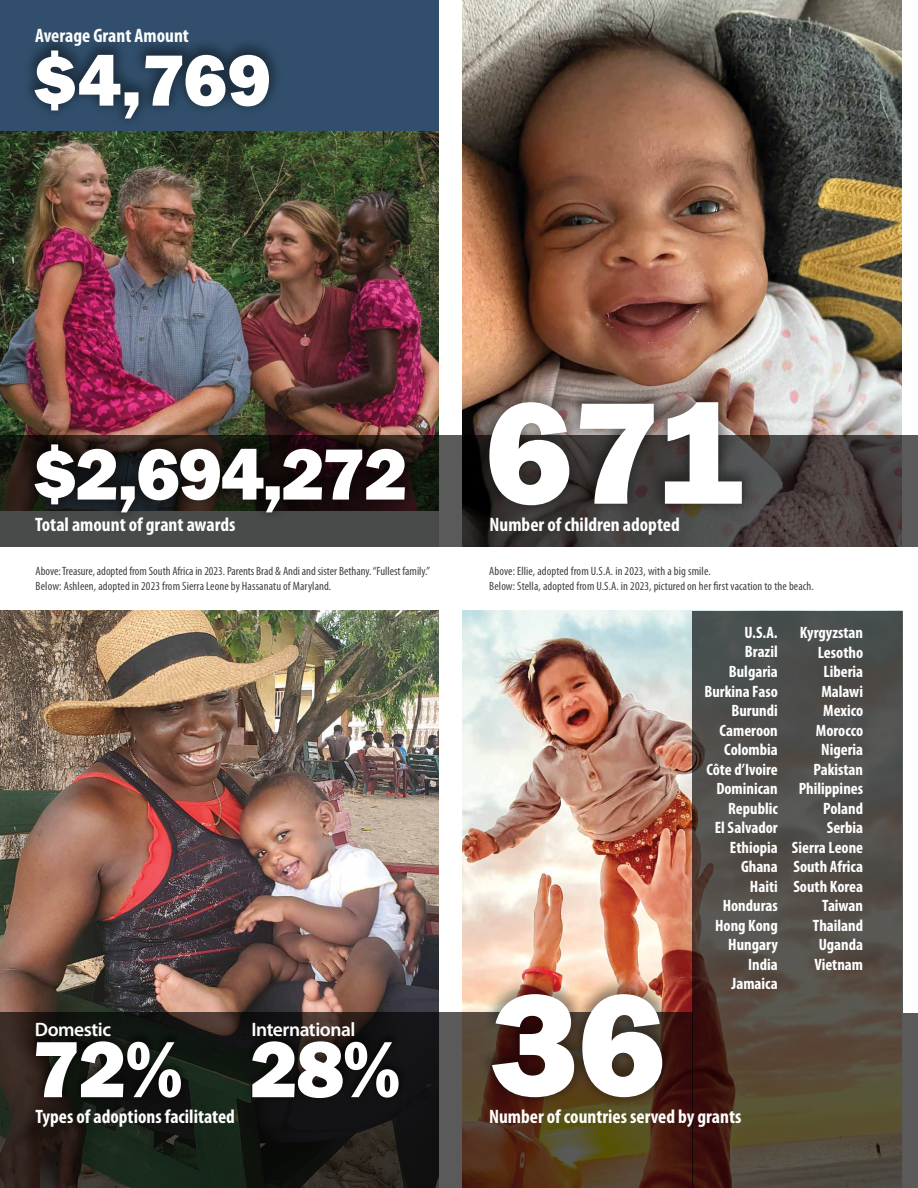
<style>
.page{position:relative;width:918px;height:1188px;background:#fff}
.page>*{position:absolute;margin:0;border:0;box-sizing:border-box;transform-origin:0 0}
.t1{font:800 150px "Franklin Gothic";color:#fff}
.t2{font:800 82.5px "Franklin Gothic";color:#fff}
.t3{font:800 75px "Franklin Gothic";letter-spacing:-.025em;color:#fff}
.t4{font:700 condensed 19.5px "Myriad Pro";color:#fff}
.t5{font:600 19.5px "Myriad Pro";letter-spacing:-.025em;color:#fff}
.t6{font:700 condensed 16.5px/19.5px "Myriad Pro";color:#fff;text-align:right}
.t7{font:condensed 12px/15px "Myriad Pro";letter-spacing:.01em;color:#414042}
</style>
<div class="page">
<img style="left:0;top:131px;width:438px;height:304px">
<img style="left:463px;top:0;width:438px;height:435px">
<img style="left:463px;top:610px;width:438px;height:402px">
<div style="left:0;top:0;width:438px;height:131px;background:#314f6c"></div>
<div style="left:21px;top:33px;width:263px;height:96px;background:#000;opacity:.41"></div>
<svg style="left:0;top:435px;width:918px;height:111px;background:#433f3e"></svg>
<div style="left:21px;top:427px;width:398px;height:96px;background:#000;opacity:.41"></div>
<div style="left:475px;top:384px;width:281px;height:132px;background:#000;opacity:.41"></div>
<img style="left:0;top:610px;width:438px;height:402px">
<svg style="left:0;top:1012px;width:693px;height:176px;background:#2d261c"></svg>
<div style="left:29px;top:1031px;width:159px;height:71px;background:#000;opacity:.41"></div>
<div style="left:245px;top:1031px;width:161px;height:71px;background:#000;opacity:.41"></div>
<svg style="left:693px;top:611px;width:210px;height:577px;background:#4f473f"></svg>
<div style="left:479px;top:977px;width:198px;height:131px;background:#000;opacity:.41"></div>
<div style="left:903px;top:1013px;width:15px;height:175px;background:#5a5a5a"></div>
<p class="t4" style="left:35px;top:23px;width:155px">Average Grant Amount</p>
<h3 class="t3" style="left:33px;top:32px;width:239px">$4,769</h3>
<h3 class="t3" style="left:33px;top:426px;width:376px">$2,694,272</h3>
<p class="t4" style="left:35px;top:512px;width:202px">Total amount of grant awards</p>
<p class="t7" style="left:36px;top:564px;width:396px">Above: Treasure, adopted from South Africa in 2023. Parents Brad &amp; Andi and sister Bethany. “Fullest family.”<br>Below: Ashleen, adopted in 2023 from Sierra Leone by Hassanatu of Maryland.</p>
<p class="t5" style="left:35px;top:1017px;width:78px">Domestic</p>
<p class="t5" style="left:251px;top:1017px;width:106px">International</p>
<h2 class="t2" style="left:32px;top:1016px;width:370px">72% 28%</h2>
<p class="t4" style="left:35px;top:1105px;width:201px">Types of adoptions facilitated</p>
<h1 class="t1" style="left:485px;top:356px;width:260px">671</h1>
<p class="t4" style="left:489px;top:512px;width:192px">Number of children adopted</p>
<p class="t7" style="left:489px;top:564px;width:326px">Above: Ellie, adopted from U.S.A. in 2023, with a big smile.<br>Below: Stella, adopted from U.S.A. in 2023, pictured on her first vacation to the beach.</p>
<h1 class="t1" style="left:490px;top:948px;width:177px">36</h1>
<p class="t6" style="left:704px;top:622px;width:75px">U.S.A.<br>Brazil<br>Bulgaria<br>Burkina Faso<br>Burundi<br>Cameroon<br>Colombia<br>Côte d’Ivoire<br>Dominican<br>Republic<br>El Salvador<br>Ethiopia<br>Ghana<br>Haiti<br>Honduras<br>Hong Kong<br>Hungary<br>India<br>Jamaica</p>
<p class="t6" style="left:792px;top:622px;width:73px">Kyrgyzstan<br>Lesotho<br>Liberia<br>Malawi<br>Mexico<br>Morocco<br>Nigeria<br>Pakistan<br>Philippines<br>Poland<br>Serbia<br>Sierra Leone<br>South Africa<br>South Korea<br>Taiwan<br>Thailand<br>Uganda<br>Vietnam</p>
<p class="t4" style="left:489px;top:1104px;width:254px">Number of countries served by grants</p>
</div>
